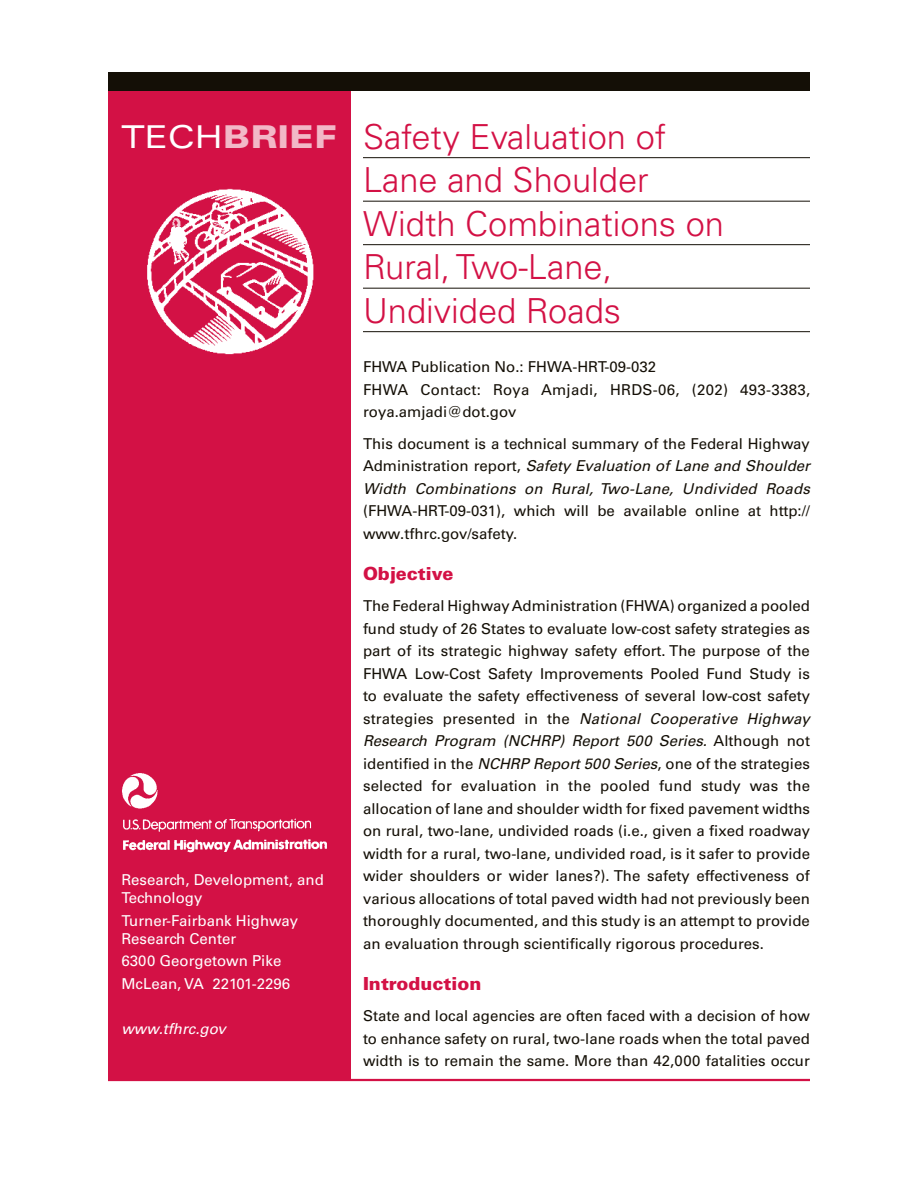
<style>
.page{position:relative;width:918px;height:1188px;background:#fff}
.page>*{position:absolute;margin:0;border:0;box-sizing:border-box;transform-origin:0 0}
.t1{font:300 34.5px/43.5px "Univers LT Std";color:#d31145}
.t2{font:900 18px "Univers LT Std";color:#d31145}
.t3{font:15px/22.5px "Univers LT Std";color:#140f06}
.t4{font:italic 15px/22.5px "Univers LT Std";letter-spacing:.01em;color:#140f06;text-align:justify}
.t5{font:15px/18px "Univers LT Std";color:#fff}
.t6{font:italic 15px "Univers LT Std";color:#fff}
.s1{font-weight:400;font-stretch:expanded;font-size:31.5px;color:#fff}
.s2{font-weight:900;font-stretch:expanded;font-size:31.5px;color:#f2b8c7}
.s3{font-style:normal}
.s4{font-style:italic}
</style>
<div class="page">
<hr style="left:108px;top:1079px;width:702px;height:2px;background:#d31145">
<div style="left:108px;top:86px;width:243px;height:994px;background:#d31145"></div>
<hr style="left:363px;top:157px;width:447px;height:1px;background:#140f06">
<hr style="left:363px;top:201px;width:447px;height:1px;background:#140f06">
<hr style="left:363px;top:244px;width:447px;height:1px;background:#140f06">
<hr style="left:363px;top:288px;width:447px;height:1px;background:#140f06">
<hr style="left:363px;top:331px;width:447px;height:1px;background:#140f06">
<div style="left:108px;top:72px;width:702px;height:19px;background:#140f06"></div>
<img style="left:122px;top:773px;width:205px;height:80px">
<img style="left:147px;top:188px;width:167px;height:167px">
<h1 class="t1" style="left:363px;top:115px;width:363px;text-indent:-242px"><span class="s1">TECH</span><span class="s2">BRIEF</span> Safety Evaluation of<br>Lane and Shoulder<br>Width Combinations on<br>Rural, Two-Lane,<br>Undivided Roads</h1>
<p class="t3" style="left:363px;top:356px;width:449px">FHWA Publication No.: FHWA-HRT-09-032<br>FHWA Contact: Roya Amjadi, HRDS-06, (202) 493-3383, roya.amjadi@dot.gov</p>
<p class="t4" style="left:363px;top:432px;width:449px"><span class="s3">This document is a technical summary of the Federal Highway Administration report,</span> Safety Evaluation of Lane and Shoulder Width Combinations on Rural, Two-Lane, Undivided Roads</p>
<p class="t3" style="left:363px;top:500px;width:449px">(FHWA-HRT-09-031), which will be available online at http:// www.tfhrc.gov/safety.</p>
<p class="t2" style="left:363px;top:562px;width:92px">Objective</p>
<p class="t3" style="left:363px;top:595px;width:449px;text-align:justify">The Federal Highway Administration (FHWA) organized a pooled fund study of 26 States to evaluate low-cost safety strategies as part of its strategic highway safety effort. The purpose of the FHWA Low-Cost Safety Improvements Pooled Fund Study is to evaluate the safety effectiveness of several low-cost safety strategies presented in the <span class="s4">National Cooperative Highway Research Program (NCHRP) Report 500 Series.</span> Although not identified in the <span class="s4">NCHRP Report 500 Series</span>, one of the strategies selected for evaluation in the pooled fund study was the allocation of lane and shoulder width for fixed pavement widths on rural, two-lane, undivided roads (i.e., given a fixed roadway width for a rural, two-lane, undivided road, is it safer to provide wider shoulders or wider lanes?). The safety effectiveness of various allocations of total paved width had not previously been thoroughly documented, and this study is an attempt to provide an evaluation through scientifically rigorous procedures.</p>
<p class="t2" style="left:363px;top:972px;width:120px">Introduction</p>
<p class="t3" style="left:363px;top:1005px;width:449px;text-align:justify">State and local agencies are often faced with a decision of how to enhance safety on rural, two-lane roads when the total paved width is to remain the same. More than 42,000 fatalities occur</p>
<p class="t5" style="left:122px;top:871px;width:204px">Research, Development, and<br>Technology</p>
<p class="t5" style="left:122px;top:912px;width:178px">Turner-Fairbank Highway<br>Research Center</p>
<p class="t5" style="left:122px;top:950px;width:170px;line-height:22.5px">6300 Georgetown Pike<br>McLean, VA 22101-2296</p>
<p class="t6" style="left:122px;top:1020px;width:106px">www.tfhrc.gov</p>
</div>
